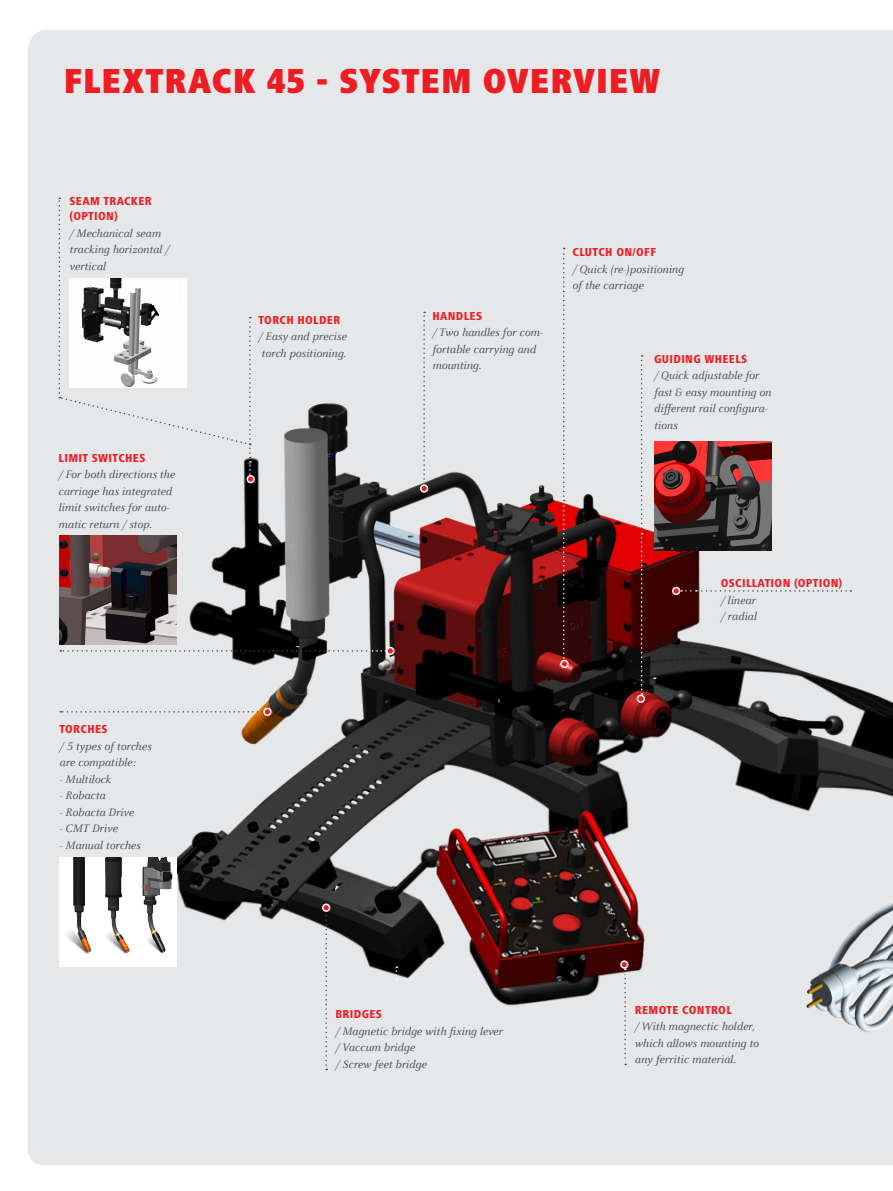
<style>
.page{position:relative;width:893px;height:1191px;background:#fff}
.page>*{position:absolute;margin:0;border:0;box-sizing:border-box;transform-origin:0 0}
.t1{font:900 condensed 36px "Frutiger Next LTW1 G";letter-spacing:.025em;color:#ee1d23}
.t2{font:italic 12px/16.5px "Celeste Offc Pro";color:#4b4c4d}
.t3{font:800 condensed 12px/15px "Frutiger Next LTW1 G";letter-spacing:.03em;color:#ee1d23}
</style>
<div class="page">
<div style="left:30px;top:30px;width:863px;height:1131px;background:#e6e7e9"></div>
<img style="left:140px;top:373px;width:753px;height:773px">
<svg style="left:60px;top:711px;width:203px;height:1px"></svg>
<svg style="left:423px;top:312px;width:2px;height:172px"></svg>
<div style="left:60px;top:857px;width:117px;height:109px;background:#fff"></div>
<img style="left:142px;top:857px;width:31px;height:96px">
<img style="left:107px;top:857px;width:23px;height:97px">
<img style="left:66px;top:857px;width:41px;height:97px">
<img style="left:59px;top:535px;width:118px;height:109px">
<img style="left:654px;top:441px;width:118px;height:109px">
<svg style="left:563px;top:248px;width:2px;height:412px"></svg>
<div style="left:561px;top:660px;width:7px;height:7px;background:#ee1d23;border-radius:50%"></div>
<div style="left:560px;top:660px;width:9px;height:8px;border:2px solid #fff;border-radius:50%"></div>
<svg style="left:60px;top:650px;width:326px;height:1px"></svg>
<svg style="left:343px;top:691px;width:14px;height:2px"></svg>
<svg style="left:624px;top:968px;width:2px;height:97px"></svg>
<svg style="left:325px;top:912px;width:2px;height:158px"></svg>
<svg style="left:396px;top:966px;width:1px;height:14px"></svg>
<svg style="left:681px;top:590px;width:170px;height:1px"></svg>
<svg style="left:641px;top:355px;width:2px;height:339px"></svg>
<div style="left:637px;top:695px;width:7px;height:7px;background:#ee1d23;border-radius:50%"></div>
<div style="left:637px;top:694px;width:8px;height:9px;border:2px solid #fff;border-radius:50%"></div>
<div style="left:673px;top:587px;width:7px;height:7px;background:#ee1d23;border-radius:50%"></div>
<div style="left:672px;top:587px;width:8px;height:8px;border:2px solid #fff;border-radius:50%"></div>
<div style="left:387px;top:647px;width:7px;height:7px;background:#ee1d23;border-radius:50%"></div>
<div style="left:386px;top:647px;width:9px;height:8px;border:2px solid #fff;border-radius:50%"></div>
<div style="left:323px;top:904px;width:7px;height:7px;background:#ee1d23;border-radius:50%"></div>
<div style="left:322px;top:903px;width:8px;height:9px;border:2px solid #fff;border-radius:50%"></div>
<div style="left:264px;top:708px;width:7px;height:7px;background:#ee1d23;border-radius:50%"></div>
<div style="left:263px;top:707px;width:9px;height:9px;border:2px solid #fff;border-radius:50%"></div>
<div style="left:247px;top:476px;width:7px;height:6px;background:#ee1d23;border-radius:50%"></div>
<div style="left:247px;top:475px;width:8px;height:8px;border:2px solid #fff;border-radius:50%"></div>
<div style="left:421px;top:485px;width:6px;height:7px;background:#ee1d23;border-radius:50%"></div>
<div style="left:420px;top:484px;width:8px;height:8px;border:2px solid #fff;border-radius:50%"></div>
<div style="left:621px;top:961px;width:7px;height:7px;background:#ee1d23;border-radius:50%"></div>
<div style="left:620px;top:960px;width:8px;height:8px;border:2px solid #fff;border-radius:50%"></div>
<svg style="left:59px;top:198px;width:192px;height:281px"></svg>
<h1 class="t1" style="left:64px;top:60px;width:598px">FLEXTRACK 45 - SYSTEM OVERVIEW</h1>
<p class="t3" style="left:70px;top:194px;width:50px">SEAM TRACKER (OPTION)</p>
<p class="t2" style="left:70px;top:224px;width:101px">/ Mechanical seam tracking horizontal / vertical</p>
<p class="t3" style="left:59px;top:450px;width:88px">LIMIT SWITCHES</p>
<p class="t2" style="left:59px;top:466px;width:118px">/ For both directions the carriage has integrated limit switches for auto&shy;matic return / stop.</p>
<p class="t3" style="left:60px;top:722px;width:14px">TORC</p>
<p class="t3" style="left:87px;top:722px;width:22px">HES</p>
<p class="t2" style="left:60px;top:737px;width:94px">/ 5 types of torches are compatible:</p>
<p class="t2" style="left:60px;top:770px;width:53px">- Multilock</p>
<p class="t2" style="left:60px;top:787px;width:48px">- Robacta</p>
<p class="t2" style="left:60px;top:803px;width:76px">- Robacta Drive</p>
<p class="t2" style="left:60px;top:820px;width:60px">- CMT Drive</p>
<p class="t2" style="left:60px;top:836px;width:83px">- Manual torches</p>
<p class="t3" style="left:259px;top:312px;width:14px">TORC</p>
<p class="t3" style="left:286px;top:312px;width:48px">H HOLDER</p>
<p class="t2" style="left:259px;top:328px;width:90px">/ Easy and precise torch positioning.</p>
<p class="t3" style="left:432px;top:308px;width:51px">HANDLES</p>
<p class="t2" style="left:432px;top:324px;width:112px">/ Two handles for com&shy;fortable carrying and mounting.</p>
<p class="t3" style="left:572px;top:245px;width:85px">CLUTCH ON/OFF</p>
<p class="t2" style="left:572px;top:261px;width:113px">/ Quick (re-)positioning of the carriage</p>
<p class="t3" style="left:654px;top:351px;width:95px">GUIDING WHEELS</p>
<p class="t2" style="left:654px;top:367px;width:119px">/ Quick adjustable for fast &amp; easy mounting on different rail configura&shy;tions</p>
<p class="t3" style="left:721px;top:576px;width:33px">OSCILLAT</p>
<p class="t3" style="left:771px;top:576px;width:73px">ION (OPTION)</p>
<p class="t2" style="left:721px;top:591px;width:38px">/ linear / radial</p>
<p class="t3" style="left:335px;top:1007px;width:48px">BRIDGES</p>
<p class="t2" style="left:335px;top:1022px;width:169px">/ Magnetic bridge with fixing lever / Vaccum bridge<br>/ Screw feet bridge</p>
<p class="t3" style="left:635px;top:1002px;width:31px">REMOTE</p>
<p class="t3" style="left:682px;top:1002px;width:31px">CONTROL</p>
<p class="t2" style="left:635px;top:1017px;width:125px">/ With magnectic holder, which allows mounting to any ferritic material.</p>
</div>
